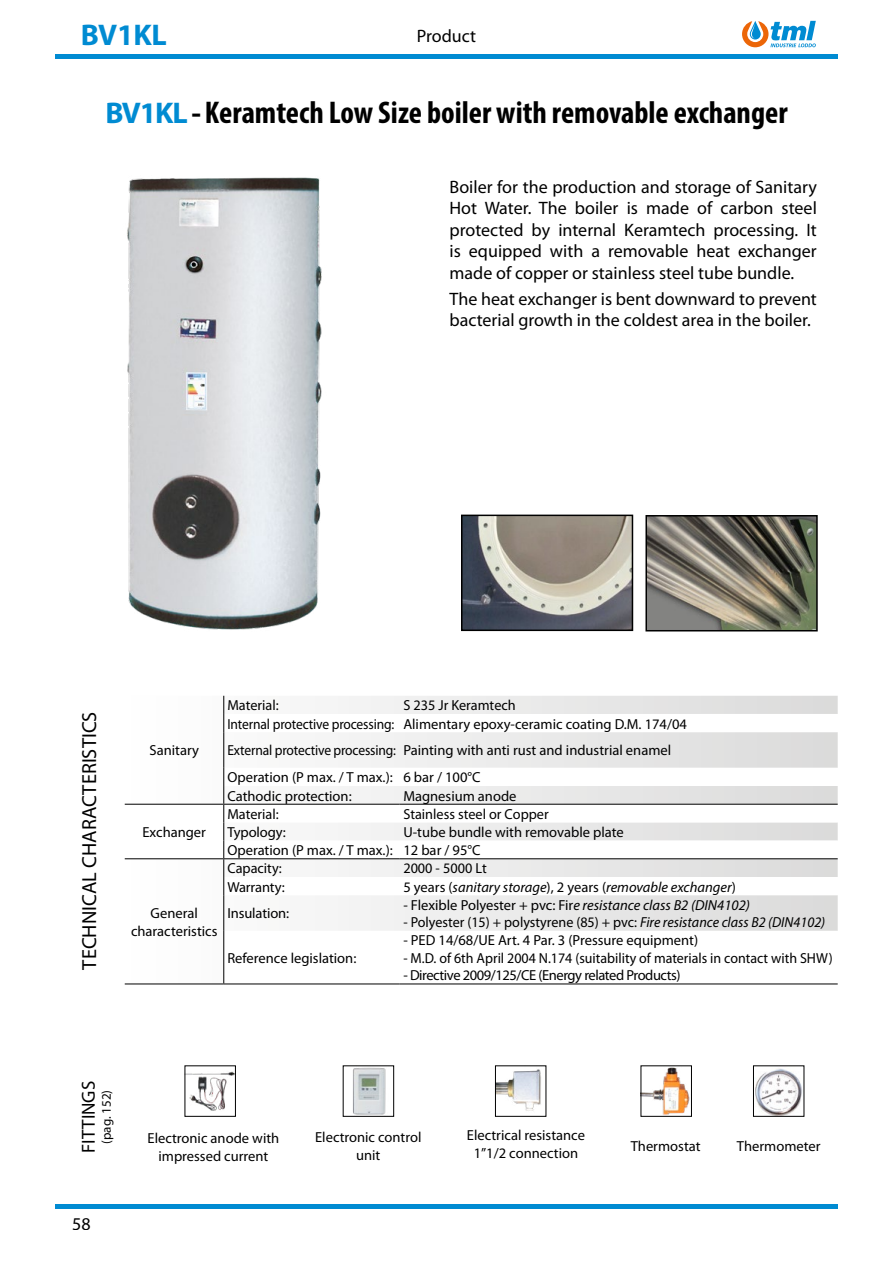
<style>
.page{position:relative;width:893px;height:1263px;background:#fff}
.page>*{position:absolute;margin:0;border:0;box-sizing:border-box;transform-origin:0 0}
.t1{font:700 condensed 31.5px "Myriad Pro";color:#000}
.t2{font:700 30px "Myriad Pro";letter-spacing:-.01em;color:#008bd2}
.t3{font:20.4px "Myriad Pro";color:#000}
.t4{font:18.9px "Myriad Pro";color:#000}
.t5{font:18px/21.6px "Myriad Pro";color:#000;text-align:justify}
.t6{font:14.55px/17.4px "Myriad Pro";color:#000;text-align:center}
.t7{font:italic 14.55px "Myriad Pro";color:#000}
.t8{font:14.55px/26.8px "Myriad Pro";color:#000;scale:.93 1}
.t9{font:14.55px "Myriad Pro";color:#000;scale:.96 1}
.t10{font:14.55px "Myriad Pro";letter-spacing:-.03em;color:#000}
.t11{font:13.05px "Myriad Pro";color:#000}
.s1{font-stretch:normal;font-size:30px;color:#008bd2}
.s2{font-stretch:normal;font-size:30px}
.s3{font-style:normal}
.s4{font-style:italic}
</style>
<div class="page">
<hr style="left:55px;top:54px;width:783px;height:4px;background:#008bd2">
<div style="left:55px;top:1204px;width:783px;height:5px;background:#008bd2"></div>
<svg style="left:742px;top:21px;width:74px;height:26px"></svg>
<img style="left:497px;top:1069px;width:44px;height:42px">
<div style="left:495px;top:1065px;width:51px;height:52px;border:1px solid #000"></div>
<img style="left:127px;top:177px;width:195px;height:453px">
<svg style="left:224px;top:696px;width:614px;height:18px"></svg>
<svg style="left:125px;top:714px;width:713px;height:269px"></svg>
<svg style="left:223px;top:696px;width:1px;height:36px"></svg>
<hr style="left:223px;top:732px;width:1px;height:36px;background:#000">
<svg style="left:223px;top:768px;width:1px;height:127px"></svg>
<hr style="left:223px;top:895px;width:1px;height:36px;background:#000">
<hr style="left:223px;top:931px;width:1px;height:52px;background:#000">
<hr style="left:125px;top:804px;width:99px;height:1px;background:#000">
<hr style="left:125px;top:858px;width:99px;height:1px;background:#000">
<hr style="left:125px;top:983px;width:99px;height:1px;background:#000">
<hr style="left:224px;top:804px;width:176px;height:1px;background:#000">
<hr style="left:400px;top:804px;width:438px;height:1px;background:#000">
<hr style="left:224px;top:858px;width:176px;height:1px;background:#000">
<hr style="left:400px;top:858px;width:438px;height:1px;background:#000">
<hr style="left:224px;top:983px;width:176px;height:1px;background:#000">
<hr style="left:400px;top:983px;width:438px;height:1px;background:#000">
<img style="left:755px;top:1068px;width:47px;height:47px">
<div style="left:753px;top:1065px;width:51px;height:52px;border:1px solid #000"></div>
<img style="left:642px;top:1067px;width:48px;height:48px">
<div style="left:640px;top:1065px;width:52px;height:52px;border:1px solid #000"></div>
<img style="left:186px;top:1071px;width:48px;height:40px">
<div style="left:184px;top:1065px;width:52px;height:52px;border:1px solid #000"></div>
<img style="left:353px;top:1067px;width:33px;height:48px">
<div style="left:343px;top:1065px;width:51px;height:52px;border:1px solid #000"></div>
<img style="left:464px;top:518px;width:166px;height:110px">
<div style="left:461px;top:515px;width:172px;height:116px;border:2px solid #000"></div>
<img style="left:648px;top:518px;width:167px;height:110px">
<div style="left:645px;top:515px;width:173px;height:116px;border:2px solid #000"></div>
<h2 class="t2" style="left:81px;top:15px;width:88px">BV1KL</h2>
<p class="t5" style="left:417px;top:25px;width:61px">Product</p>
<h1 class="t1" style="left:105px;top:93px;width:684px"><span class="s1">BV1KL</span> <span class="s2">-</span> Keramtech Low Size boiler with removable exchanger</h1>
<p class="t5" style="left:450px;top:175px;width:369px">Boiler for the production and storage of Sanitary Hot Water. The boiler is made of carbon steel protected by internal Keramtech processing. It is equipped with a removable heat exchanger made of copper or stainless steel tube bundle.</p>
<p class="t5" style="left:450px;top:288px;width:369px">The heat exchanger is bent downward to prevent bacterial growth in the coldest area in the boiler.</p>
<h3 class="t3" style="left:77px;top:969px;width:259px;rotate:-90deg">TECHNICAL CHARACTERISTICS</h3>
<p class="t6" style="left:149px;top:742px;width:51px">Sanitary</p>
<p class="t6" style="left:142px;top:823px;width:65px">Exchanger</p>
<p class="t6" style="left:131px;top:904px;width:88px">General characteristics</p>
<p class="t6" style="left:227px;top:696px;width:461px;line-height:18.1px">S 235 Jr Keramtech<br>Internal protective processing: Alimentary epoxy-ceramic coating D.M. 174/04</p>
<p class="t8" style="left:227px;top:737px;width:479px">External protective processing: Painting with anti rust and industrial enamel<br>Operation (P max. / T max.): 6 bar / 100°C</p>
<p class="t6" style="left:227px;top:787px;width:126px">Cathodic protection:</p>
<p class="t6" style="left:403px;top:787px;width:115px">Magnesium anode</p>
<p class="t6" style="left:227px;top:696px;width:53px">Material:</p>
<p class="t6" style="left:227px;top:805px;width:53px">Material:</p>
<p class="t6" style="left:403px;top:805px;width:147px">Stainless steel or Copper</p>
<p class="t6" style="left:227px;top:823px;width:60px">Typology:</p>
<p class="t6" style="left:227px;top:823px;width:398px;line-height:18.1px;text-align:left;text-indent:176px">U-tube bundle with removable plate<br>Operation (P max. / T max.): 12 bar / 95°C</p>
<p class="t6" style="left:227px;top:859px;width:56px">Capacity:</p>
<p class="t6" style="left:403px;top:859px;width:85px">2000 - 5000 Lt</p>
<p class="t6" style="left:227px;top:878px;width:59px">Warranty:</p>
<p class="t7" style="left:403px;top:878px;width:334px"><span class="s3">5 years (</span>sanitary storage<span class="s3">), 2 years (</span>removable exchanger<span class="s3">)</span></p>
<p class="t6" style="left:227px;top:905px;width:63px">Insulation:</p>
<p class="t7" style="left:403px;top:896px;width:348px"><span class="s3">- Flexible Polyester + pvc: Fir</span>e resistance class B2 (DIN4102)</p>
<p class="t6" style="left:403px;top:913px;width:423px">- Polyester (15) + polystyrene (85) + pvc: <span class="s4">Fire resistance class B2 (DIN4102)</span></p>
<p class="t6" style="left:227px;top:949px;width:130px">Reference legislation:</p>
<p class="t6" style="left:403px;top:931px;width:296px">- PED 14/68/UE Art. 4 Par. 3 (Pressure equipment)</p>
<p class="t9" style="left:403px;top:949px;width:449px">- M.D. of 6th April 2004 N.174 (suitability of materials in contact with SHW)</p>
<p class="t10" style="left:403px;top:966px;width:279px">- Directive 2009/125/CE (Energy related Products)</p>
<p class="t4" style="left:77px;top:1153px;width:73px;rotate:-90deg">FITTINGS</p>
<p class="t11" style="left:98px;top:1144px;width:55px;rotate:-90deg">(pag. 152)</p>
<p class="t5" style="left:72px;top:1212px;width:20px">58</p>
<p class="t6" style="left:148px;top:1129px;width:133px">Electronic anode with impressed current</p>
<p class="t6" style="left:315px;top:1128px;width:108px">Electronic control unit</p>
<p class="t6" style="left:467px;top:1127px;width:120px">Electrical resistance<br>1”1/2 connection</p>
<p class="t6" style="left:631px;top:1137px;width:71px">Thermostat</p>
<p class="t6" style="left:737px;top:1137px;width:85px">Thermometer</p>
</div>
